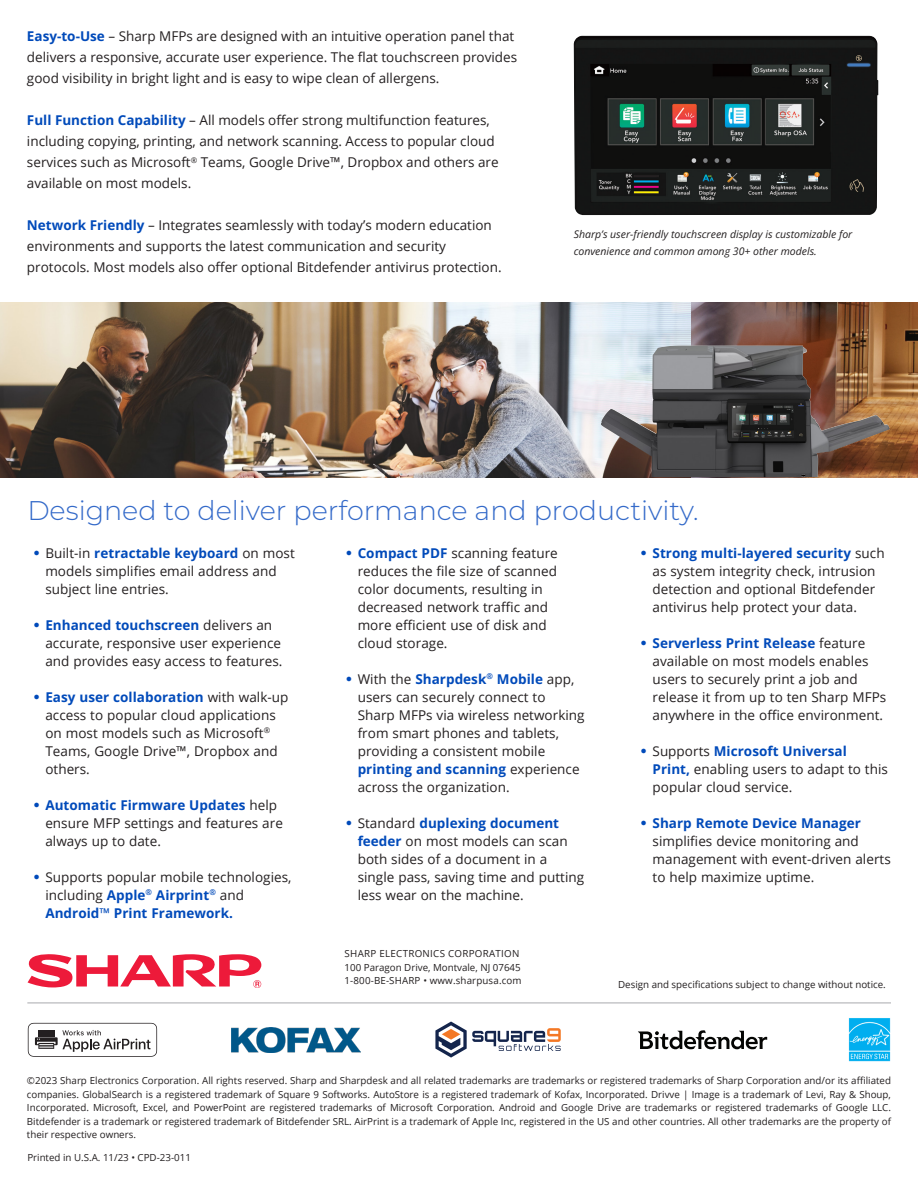
<style>
.page{position:relative;width:918px;height:1188px;background:#fff}
.page>*{position:absolute;margin:0;border:0;box-sizing:border-box;transform-origin:0 0}
.t1{font:300 27px "Montserrat";color:#346ac9}
.t2{font:13.5px/18px "Open Sans";letter-spacing:.005em;color:#231f20}
.t3{font:italic 10.5px/16.5px "Open Sans";color:#231f20}
.t4{font:9.75px/13.5px "Open Sans";color:#231f20}
.s1{font-weight:700;color:#004aba}
.s2{font-family:"Montserrat";font-weight:700;font-size:18px;color:#004aba}
</style>
<div class="page">
<img style="left:574px;top:36px;width:304px;height:179px">
<hr style="left:27px;top:1003px;width:864px;height:1px;background:#a8a9ad">
<svg style="left:28px;top:954px;width:233px;height:34px"></svg>
<img style="left:690px;top:302px;width:228px;height:175px">
<img style="left:0;top:302px;width:690px;height:175px">
<img style="left:601px;top:345px;width:289px;height:132px">
<svg style="left:28px;top:1023px;width:129px;height:34px"></svg>
<img style="left:231px;top:1028px;width:130px;height:24px">
<svg style="left:435px;top:1022px;width:126px;height:36px"></svg>
<svg style="left:638px;top:1030px;width:129px;height:19px"></svg>
<img style="left:848px;top:1018px;width:43px;height:43px">
<p class="t2" style="left:27px;top:26px;width:492px;line-height:21px"><span class="s1">Easy-to-Use</span> – Sharp MFPs are designed with an intuitive operation panel that delivers a responsive, accurate user experience. The flat touchscreen provides good visibility in bright light and is easy to wipe clean of allergens.</p>
<p class="t2" style="left:27px;top:110px;width:473px;line-height:21px"><span class="s1">Full Function Capability</span> – All models offer strong multifunction features, including copying, printing, and network scanning. Access to popular cloud services such as Microsoft<sup>®</sup> Teams, Google Drive™, Dropbox and others are available on most models.</p>
<p class="t2" style="left:27px;top:215px;width:476px;line-height:21px"><span class="s1">Network Friendly</span> – Integrates seamlessly with today’s modern education environments and supports the latest communication and security protocols. Most models also offer optional Bitdefender antivirus protection.</p>
<p class="t3" style="left:574px;top:226px;width:280px">Sharp’s user-friendly touchscreen display is customizable for convenience and common among 30+ other models.</p>
<h2 class="t1" style="left:27px;top:492px;width:673px">Designed to deliver performance and productivity.</h2>
<p class="t2" style="left:45px;top:543px;width:251px;text-indent:-12px"><span class="s2">•</span> Built-in <span class="s1">retractable keyboard</span> on most models simplifies email address and subject line entries.</p>
<p class="t2" style="left:45px;top:615px;width:239px;text-indent:-12px"><span class="s2">•</span> <span class="s1">Enhanced touchscreen</span> delivers an accurate, responsive user experience and provides easy access to features.</p>
<p class="t2" style="left:45px;top:687px;width:245px;text-indent:-12px"><span class="s2">•</span> <span class="s1">Easy user collaboration</span> with walk-up access to popular cloud applications on most models such as Microsoft<sup>®<br></sup>Teams, Google Drive™, Dropbox and others.</p>
<p class="t2" style="left:45px;top:795px;width:239px;text-indent:-12px"><span class="s2">•</span> <span class="s1">Automatic Firmware Updates</span> help ensure MFP settings and features are always up to date.</p>
<p class="t2" style="left:45px;top:867px;width:248px;text-indent:-12px"><span class="s2">•</span> Supports popular mobile technologies, including <span class="s1">Apple</span><sup>®</sup> <span class="s1">Airprint</span><sup>®</sup> and<br><span class="s1">Android™ Print Framework.</span></p>
<p class="t2" style="left:358px;top:543px;width:202px;text-indent:-12px"><span class="s2">•</span> <span class="s1">Compact PDF</span> scanning feature reduces the file size of scanned color documents, resulting in decreased network traffic and more efficient use of disk and cloud storage.</p>
<p class="t2" style="left:358px;top:669px;width:229px;text-indent:-12px"><span class="s2">•</span> With the <span class="s1">Sharpdesk</span><sup>®</sup> <span class="s1">Mobile</span> app, users can securely connect to<br>Sharp MFPs via wireless networking from smart phones and tablets, providing a consistent mobile <span class="s1">printing and scanning</span> experience across the organization.</p>
<p class="t2" style="left:358px;top:813px;width:228px;text-indent:-12px"><span class="s2">•</span> Standard <span class="s1">duplexing document feeder</span> on most models can scan both sides of a document in a single pass, saving time and putting less wear on the machine.</p>
<p class="t2" style="left:653px;top:543px;width:234px;text-indent:-12px"><span class="s2">•</span> <span class="s1">Strong multi-layered security</span> such as system integrity check, intrusion detection and optional Bitdefender antivirus help protect your data.</p>
<p class="t2" style="left:653px;top:633px;width:235px;text-indent:-12px"><span class="s2">•</span> <span class="s1">Serverless Print Release</span> feature available on most models enables users to securely print a job and release it from up to ten Sharp MFPs anywhere in the office environment.</p>
<p class="t2" style="left:653px;top:741px;width:237px;text-indent:-12px"><span class="s2">•</span> Supports <span class="s1">Microsoft Universal<br>Print,</span> enabling users to adapt to this popular cloud service.</p>
<p class="t2" style="left:653px;top:813px;width:240px;text-indent:-12px"><span class="s2">•</span> <span class="s1">Sharp Remote Device Manager </span>simplifies device monitoring and management with event-driven alerts to help maximize uptime.</p>
<p class="t4" style="left:345px;top:947px;width:179px">SHARP ELECTRONICS CORPORATION<br>100 Paragon Drive, Montvale, NJ 07645<br>1-800-BE-SHARP • www.sharpusa.com</p>
<p class="t4" style="left:618px;top:977px;width:269px">Design and specifications subject to change without notice.</p>
<p class="t4" style="left:27px;top:1074px;width:866px;text-align:justify">©2023 Sharp Electronics Corporation. All rights reserved. Sharp and Sharpdesk and all related trademarks are trademarks or registered trademarks of Sharp Corporation and/or its affiliated companies. GlobalSearch is a registered trademark of Square 9 Softworks. AutoStore is a registered trademark of Kofax, Incorporated. Drivve | Image is a trademark of Levi, Ray &amp; Shoup, Incorporated. Microsoft, Excel, and PowerPoint are registered trademarks of Microsoft Corporation. Android and Google Drive are trademarks or registered trademarks of Google LLC.<br>Bitdefender is a trademark or registered trademark of Bitdefender SRL. AirPrint is a trademark of Apple Inc, registered in the US and other countries. All other trademarks are the property of their respective owners.</p>
<p class="t4" style="left:27px;top:1150px;width:165px">Printed in U.S.A. 11/23 • CPD-23-011</p>
</div>
